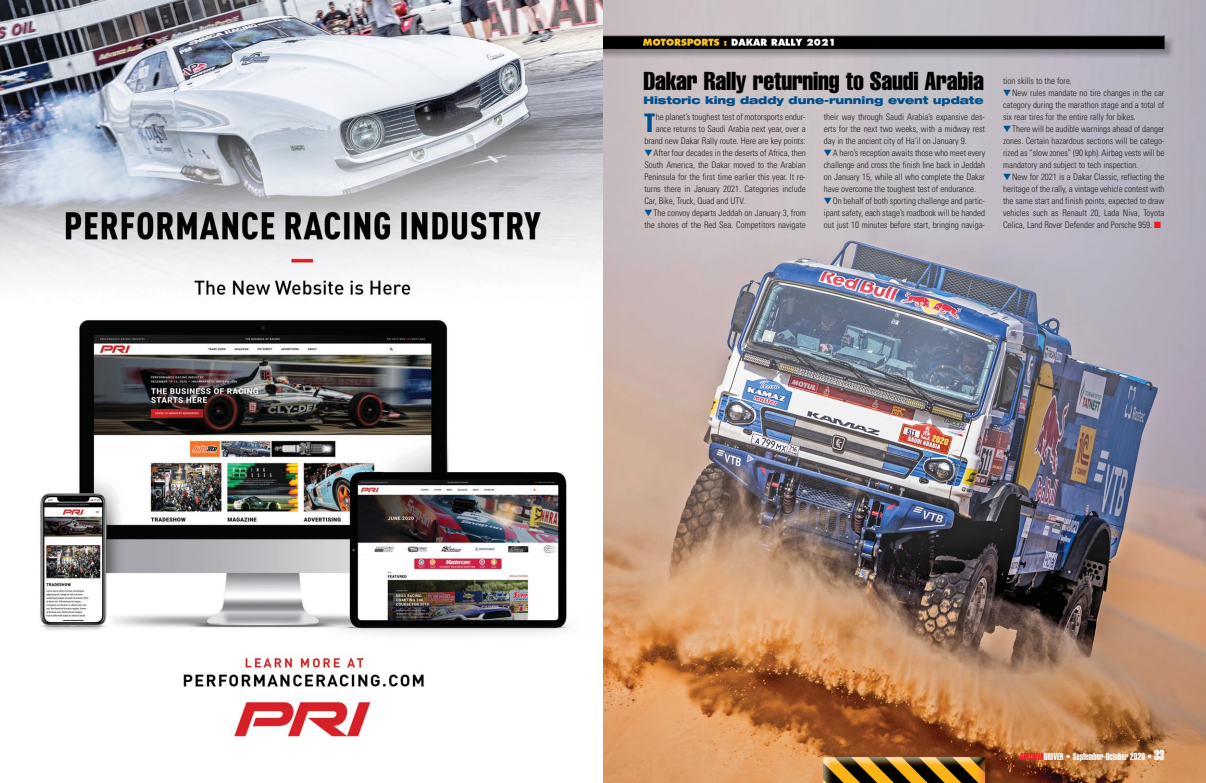
<style>
.page{position:relative;width:1206px;height:783px;background:#fff}
.page>*{position:absolute;margin:0;border:0;box-sizing:border-box;transform-origin:0 0}
.t1{font:extra-condensed 25.9px "Helvetica";color:#004f8c}
.t2{font:extra-condensed 25.5px "Helvetica";letter-spacing:-.01em;color:#010000}
.t3{font:900 expanded 10.6px "Helvetica Neue";letter-spacing:-.01em;color:#004f8c}
.t4{font:10px "Helvetica Extra Compressed";color:#fff}
.t5{font:300 condensed 9px/12px "Univers";letter-spacing:-.005em;color:#231f20;text-align:justify}
.s1{color:#004f8c}
.s2{color:#ed1c24}
.s3{font-size:14px}
</style>
<div class="page">
<img style="left:0;top:0;width:603px;height:737px">
<img style="left:603px;top:0;width:603px;height:783px">
<h2 class="t2" style="left:644px;top:72px;width:342px">Dakar Rally returning to Saudi Arabia</h2>
<p class="t3" style="left:644px;top:96px;width:342px">Historic king daddy dune-running event update</p>
<p class="t5" style="left:644px;top:112px;width:163px;text-align:right">he planet’s toughest test of motorsports en dur - ance returns to Saudi Arabia next year, over a brand new Dakar Rally route. Here are key points:</p>
<p class="t5" style="left:644px;top:148px;width:163px"><span class="s1">▼</span>After four decades in the deserts of Africa, then South America, the Dakar moved to the Arabian Pen insula for the first time earlier this year. It re - turns there in January 2021. Categories include Car, Bike, Truck, Quad and UTV.</p>
<p class="t5" style="left:644px;top:208px;width:163px"><span class="s1">▼</span>The convoy departs Jeddah on January 3, from the shores of the Red Sea. Com petitors navigate</p>
<h1 class="t1" style="left:644px;top:114px;width:13px">T</h1>
<p class="t5" style="left:824px;top:112px;width:163px">their way through Saudi Arabia’s expansive des - erts for the next two weeks, with a midway rest day in the ancient city of Ha’il on January 9.</p>
<p class="t5" style="left:824px;top:148px;width:163px"><span class="s1">▼</span>A hero’s reception awaits those who meet every challenge and cross the finish line back in Jeddah on January 15, while all who complete the Dakar have overcome the toughest test of endurance.</p>
<p class="t5" style="left:824px;top:196px;width:163px"><span class="s1">▼</span>On behalf of both sporting challenge and partic&shy;ipant safety, each stage’s roadbook will be handed out just 10 minutes before start, bringing naviga-</p>
<p class="t5" style="left:1003px;top:76px;width:70px">tion skills to the fore.</p>
<p class="t5" style="left:1003px;top:88px;width:163px"><span class="s1">▼</span>New rules mandate no tire changes in the car category during the mara thon stage and a total of six rear tires for the entire rally for bikes.</p>
<p class="t5" style="left:1003px;top:124px;width:163px"><span class="s1">▼</span>There will be audible warnings ahead of danger zones. Certain hazardous sections will be catego&shy;rized as “slow zones” (90 kph). Airbag vests will be mandatory and subject to tech inspection.</p>
<p class="t5" style="left:1003px;top:172px;width:163px"><span class="s1">▼</span>New for 2021 is a Dakar Classic, reflecting the heritage of the rally, a vintage vehicle contest with the same start and finish points, expected to draw vehicles such as Renault 20, Lada Niva, Toyota Celica, Land Rover De fender and Porsche 959. <span class="s2">■</span></p>
<p class="t4" style="left:1020px;top:753px;width:146px"><span class="s2">ARIZONA</span>DRIVER • September-October 2020 • <span class="s3">33</span></p>
</div>
